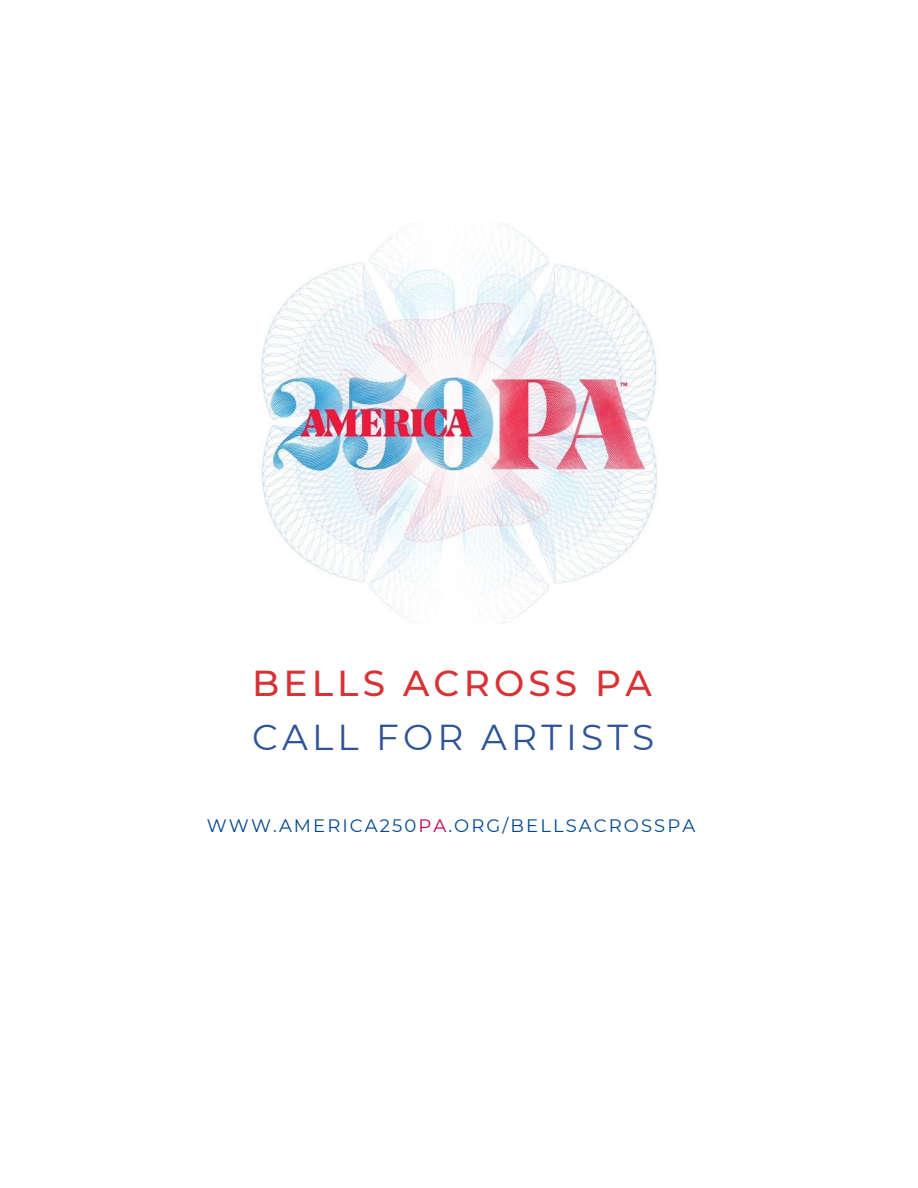
<style>
.page{position:relative;width:918px;height:1188px;background:#fff}
.page>*{position:absolute;margin:0;border:0;box-sizing:border-box;transform-origin:0 0}
.t1{font:36px "Montserrat";letter-spacing:.115em;color:#2f5496}
.t2{font:500 36px "Montserrat";letter-spacing:.115em;color:#d93235}
.t3{font:18px "Montserrat";letter-spacing:.115em;color:#034990}
.s1{color:#c4004f}
</style>
<div class="page">
<img style="left:261px;top:223px;width:396px;height:400px">
<p class="t2" style="left:252px;top:661px;width:401px">BELLS ACROSS PA</p>
<p class="t1" style="left:252px;top:715px;width:404px">CALL FOR ARTISTS</p>
<p class="t3" style="left:207px;top:814px;width:490px">WWW.AMERICA250<span class="s1">PA</span>.ORG/BELLSACROSSPA</p>
</div>
